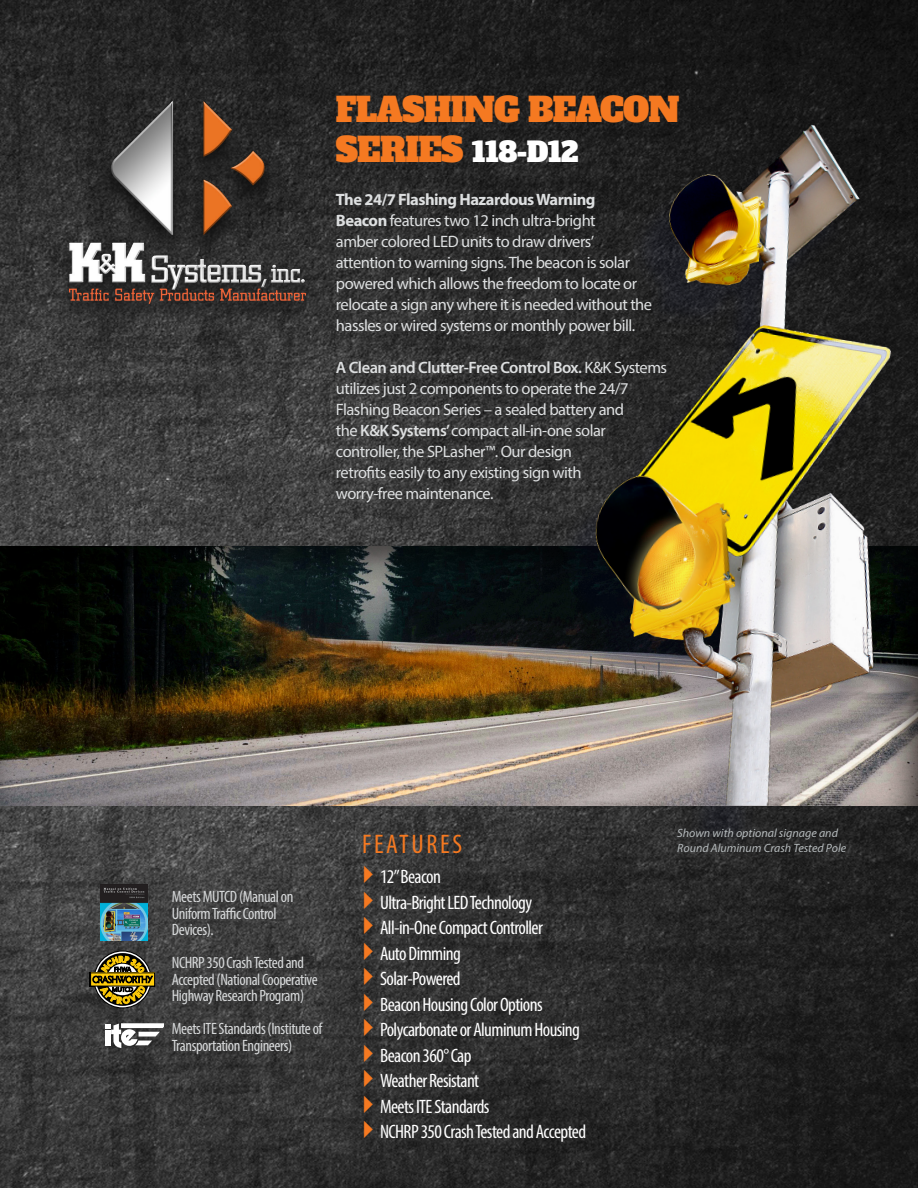
<style>
.page{position:relative;width:918px;height:1188px;background:#fff}
.page>*{position:absolute;margin:0;border:0;box-sizing:border-box;transform-origin:0 0}
.t1{font:33px "Alfa Slab One";letter-spacing:-.025em;color:#f57921}
.t2{font:27px "Alfa Slab One";letter-spacing:-.025em;color:#fff}
.t3{font:condensed 27px "Myriad Pro";letter-spacing:.1em;color:#f57921}
.t4{font:condensed 19.5px/25.5px "Myriad Pro";letter-spacing:-.03em;color:#fff}
.t5{font:16.5px/21px "Myriad Pro";letter-spacing:-.03em;color:#dddfe0}
.t6{font:condensed 16.5px/16.5px "Myriad Pro";letter-spacing:-.025em;color:#d6d8d9}
.t7{font:italic 12px "Myriad Pro";color:#b5babc}
.s1{font-size:33px;color:#f57921}
.s2{font-weight:700}
.s3{font-weight:600}
</style>
<div class="page">
<img style="left:0;top:0;width:918px;height:1188px">
<div style="left:0;top:546px;width:918px;height:261px;background:#231f20;opacity:.75"></div>
<img style="left:47px;top:80px;width:301px;height:241px">
<div style="left:557px;top:144px;width:320px;height:705px;background:#081049;opacity:.1"></div>
<img style="left:574px;top:88px;width:334px;height:718px">
<img style="left:100px;top:885px;width:47px;height:56px">
<svg style="left:105px;top:1023px;width:59px;height:25px"></svg>
<svg style="left:96px;top:953px;width:53px;height:53px"></svg>
<div style="left:90px;top:973px;width:65px;height:13px;border:1px solid #000"></div>
<svg style="left:364px;top:866px;width:9px;height:17px"></svg>
<svg style="left:364px;top:891px;width:9px;height:18px"></svg>
<svg style="left:364px;top:917px;width:9px;height:17px"></svg>
<svg style="left:364px;top:942px;width:9px;height:18px"></svg>
<svg style="left:364px;top:968px;width:9px;height:17px"></svg>
<svg style="left:364px;top:993px;width:9px;height:18px"></svg>
<svg style="left:364px;top:1019px;width:9px;height:17px"></svg>
<svg style="left:364px;top:1044px;width:9px;height:18px"></svg>
<svg style="left:364px;top:1070px;width:9px;height:17px"></svg>
<svg style="left:364px;top:1095px;width:9px;height:18px"></svg>
<svg style="left:364px;top:1121px;width:9px;height:17px"></svg>
<svg style="left:93px;top:956px;width:60px;height:49px;background:#756528"></svg>
<h1 class="t1" style="left:336px;top:82px;width:345px">FLASHING BEACON</h1>
<h2 class="t2" style="left:336px;top:129px;width:244px"><span class="s1">SERIES</span> 118-D12</h2>
<p class="t5" style="left:336px;top:188px;width:318px"><span class="s2">The 24/7 Flashing Hazardous Warning<br>Beacon</span> features two 12 inch ultra-bright<br>amber colored LED units to draw drivers’ attention to warning signs. The beacon is solar powered which allows the freedom to locate or relocate a sign any where it is needed without the hassles or wired systems or monthly power bill.</p>
<p class="t5" style="left:336px;top:356px;width:333px"><span class="s3">A Clean and Clutter-Free Control Box.</span> K&amp;K Systems utilizes just 2 components to operate the 24/7<br>Flashing Beacon Series – a sealed battery and<br>the <span class="s3">K&amp;K Systems’</span> compact all-in-one solar controller, the SPLasher™. Our design<br>retrofits easily to any existing sign with<br>worry-free maintenance.</p>
<p class="t6" style="left:172px;top:889px;width:123px">Meets MUTCD (Manual on<br>Uniform Traffic Control<br>Devices).</p>
<p class="t6" style="left:172px;top:955px;width:147px">NCHRP 350 Crash Tested and<br>Accepted (National Cooperative<br>Highway Research Program)</p>
<p class="t6" style="left:172px;top:1021px;width:152px">Meets ITE Standards (Institute of<br>Transportation Engineers)</p>
<p class="t7" style="left:677px;top:826px;width:162px">Shown with optional signage and</p>
<h2 class="t3" style="left:362px;top:828px;width:102px">FEATURES</h2>
<p class="t7" style="left:677px;top:840px;width:171px">Round Aluminum Crash Tested Pole</p>
<p class="t4" style="left:380px;top:864px;width:208px">12” Beacon<br>Ultra-Bright LED Technology<br>All-in-One Compact Controller<br>Auto Dimming<br>Solar-Powered<br>Beacon Housing Color Options<br>Polycarbonate or Aluminum Housing<br>Beacon 360° Cap<br>Weather Resistant<br>Meets ITE Standards<br>NCHRP 350 Crash Tested and Accepted</p>
</div>
